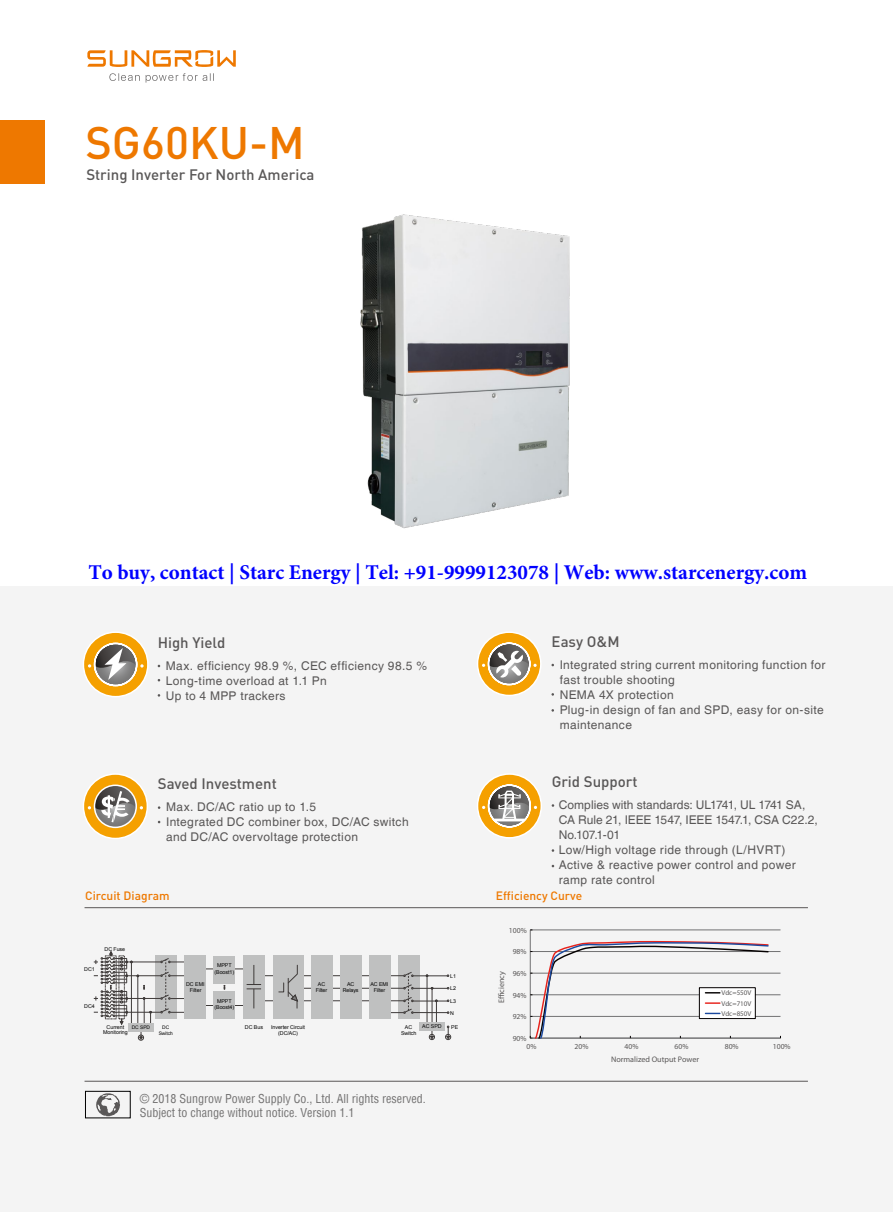
<style>
.page{position:relative;width:893px;height:1212px;background:#fff}
.page>*{position:absolute;margin:0;border:0;box-sizing:border-box;transform-origin:0 0}
.t1{font:500 45px "DIN";color:#ee7800}
.t2{font:700 21px "Minion Pro";color:#00f}
.t3{font:500 15px "DIN";color:#595757}
.t4{font:12px/15px "Helvetica";letter-spacing:.03em;color:#595757}
.t5{font:condensed 12px/14.4px "Helvetica";color:#727171}
.t6{font:500 12px "DIN";color:#ee7800}
.t7{font:700 8.1px "Helvetica Neue LT Std";color:#595757}
.t8{font:700 7.65px "Helvetica Neue LT Std";letter-spacing:.005em;color:#595757}
.t9{font:700 7.05px/10.4px "Helvetica Neue LT Std";color:#595757;text-align:justify}
.t10{font:5.25px/6.3px "Arial";letter-spacing:-.005em;color:#000;text-align:center}
.t11{font:4.95px/5.8px "Arial";letter-spacing:-.015em;color:#000;text-align:center}
</style>
<div class="page">
<svg style="left:109px;top:73px;width:31px;height:8px"></svg>
<svg style="left:146px;top:73px;width:68px;height:10px"></svg>
<svg style="left:87px;top:50px;width:149px;height:17px"></svg>
<div style="left:0;top:586px;width:893px;height:626px;background:#f4f4f4"></div>
<hr style="left:85px;top:1081px;width:723px;height:1px;background:#595757">
<img style="left:96px;top:1093px;width:24px;height:23px">
<div style="left:85px;top:1091px;width:45px;height:27px;border:1px solid #000"></div>
<hr style="left:85px;top:907px;width:723px;height:1px;background:#595757">
<svg style="left:83px;top:632px;width:65px;height:65px"></svg>
<div style="left:83px;top:631px;width:66px;height:66px;border:2px solid #fff;border-radius:50%"></div>
<svg style="left:88px;top:642px;width:56px;height:45px"></svg>
<svg style="left:477px;top:632px;width:64px;height:63px"></svg>
<div style="left:477px;top:631px;width:65px;height:65px;border:2px solid #fff;border-radius:50%"></div>
<svg style="left:482px;top:642px;width:55px;height:44px"></svg>
<svg style="left:477px;top:774px;width:64px;height:64px"></svg>
<div style="left:477px;top:773px;width:65px;height:65px;border:2px solid #fff;border-radius:50%"></div>
<svg style="left:482px;top:784px;width:55px;height:44px"></svg>
<div style="left:83px;top:774px;width:64px;height:64px;background:#f5a000;border-radius:50%"></div>
<div style="left:83px;top:773px;width:65px;height:66px;border:2px solid #fff;border-radius:50%"></div>
<div style="left:94px;top:784px;width:43px;height:44px;border:2px solid #fff;border-radius:50%"></div>
<svg style="left:88px;top:785px;width:55px;height:42px"></svg>
<div style="left:398px;top:955px;width:21px;height:63px;background:#bfc0c0"></div>
<hr style="left:296px;top:988px;width:108px;height:1px;background:#3e3a39">
<hr style="left:247px;top:975px;width:157px;height:1px;background:#3e3a39">
<hr style="left:248px;top:1000px;width:156px;height:1px;background:#3e3a39">
<hr style="left:191px;top:1005px;width:60px;height:1px;background:#3e3a39">
<hr style="left:191px;top:969px;width:60px;height:1px;background:#3e3a39">
<div style="left:155px;top:956px;width:21px;height:63px;background:#bfc0c0"></div>
<div style="left:214px;top:956px;width:21px;height:27px;background:#bfc0c0"></div>
<div style="left:214px;top:991px;width:21px;height:28px;background:#bfc0c0"></div>
<div style="left:311px;top:955px;width:21px;height:63px;background:#bfc0c0"></div>
<div style="left:340px;top:955px;width:21px;height:63px;background:#bfc0c0"></div>
<div style="left:273px;top:955px;width:30px;height:63px;background:#bfc0c0"></div>
<div style="left:243px;top:955px;width:22px;height:63px;background:#bfc0c0"></div>
<div style="left:369px;top:955px;width:21px;height:63px;background:#bfc0c0"></div>
<svg style="left:445px;top:1026px;width:6px;height:14px"></svg>
<hr style="left:432px;top:988px;width:1px;height:35px;background:#3e3a39">
<hr style="left:427px;top:976px;width:1px;height:46px;background:#3e3a39">
<svg style="left:429px;top:1000px;width:8px;height:40px"></svg>
<hr style="left:413px;top:1001px;width:34px;height:1px;background:#3e3a39">
<hr style="left:413px;top:988px;width:34px;height:1px;background:#3e3a39">
<hr style="left:413px;top:975px;width:34px;height:1px;background:#3e3a39">
<hr style="left:127px;top:975px;width:34px;height:1px;background:#3e3a39">
<hr style="left:127px;top:962px;width:34px;height:1px;background:#3e3a39">
<hr style="left:127px;top:1012px;width:34px;height:1px;background:#3e3a39">
<hr style="left:127px;top:998px;width:34px;height:1px;background:#3e3a39">
<svg style="left:278px;top:965px;width:20px;height:43px"></svg>
<svg style="left:247px;top:965px;width:14px;height:43px"></svg>
<svg style="left:94px;top:950px;width:58px;height:90px"></svg>
<hr style="left:413px;top:1012px;width:34px;height:1px;background:#3e3a39">
<svg style="left:390px;top:972px;width:23px;height:41px"></svg>
<svg style="left:161px;top:958px;width:24px;height:55px"></svg>
<div style="left:185px;top:956px;width:21px;height:63px;background:#bfc0c0"></div>
<div style="left:419px;top:1022px;width:26px;height:8px;background:#bfc0c0"></div>
<div style="left:128px;top:1023px;width:26px;height:8px;background:#bfc0c0"></div>
<hr style="left:530px;top:930px;width:250px;height:1px;background:#717172">
<hr style="left:530px;top:951px;width:250px;height:1px;background:#717172">
<hr style="left:530px;top:973px;width:250px;height:1px;background:#717172">
<hr style="left:530px;top:994px;width:250px;height:1px;background:#717172">
<hr style="left:530px;top:1016px;width:250px;height:1px;background:#717172">
<hr style="left:530px;top:930px;width:1px;height:108px;background:#717172">
<hr style="left:530px;top:1038px;width:250px;height:1px;background:#717172">
<svg style="left:530px;top:940px;width:239px;height:99px"></svg>
<img style="left:360px;top:214px;width:210px;height:315px">
<div style="left:0;top:120px;width:45px;height:64px;background:#ee7800"></div>
<h1 class="t1" style="left:85px;top:114px;width:221px">SG60KU-M</h1>
<p class="t3" style="left:86px;top:165px;width:230px">String Inverter For North America</p>
<h2 class="t2" style="left:88px;top:557px;width:720px">To buy, contact | Starc Energy | Tel: +91-9999123078 | Web: www.starcenergy.com</h2>
<p class="t3" style="left:158px;top:633px;width:69px">High Yield</p>
<p class="t4" style="left:166px;top:658px;width:263px">Max. efficiency 98.9 %, CEC efficiency 98.5 %<br>Long-time overload at 1.1 Pn<br>Up to 4 MPP trackers</p>
<p class="t3" style="left:158px;top:774px;width:120px">Saved Investment</p>
<p class="t4" style="left:166px;top:800px;width:244px">Max. DC/AC ratio up to 1.5<br>Integrated DC combiner box, DC/AC switch and DC/AC overvoltage protection</p>
<p class="t3" style="left:552px;top:632px;width:69px">Easy O&amp;M</p>
<p class="t4" style="left:560px;top:657px;width:267px">Integrated string current monitoring function for fast trouble shooting<br>NEMA 4X protection<br>Plug-in design of fan and SPD, easy for on-site maintenance</p>
<p class="t3" style="left:552px;top:772px;width:87px">Grid Support</p>
<p class="t4" style="left:559px;top:797px;width:261px">Complies with standards: UL1741, UL 1741 SA, CA Rule 21, IEEE 1547, IEEE 1547.1, CSA C22.2, No.107.1-01<br>Low/High voltage ride through (L/HVRT)<br>Active &amp; reactive power control and power ramp rate control</p>
<p class="t6" style="left:85px;top:888px;width:86px">Circuit Diagram</p>
<p class="t6" style="left:496px;top:888px;width:88px">Efficiency Curve</p>
<p class="t10" style="left:84px;top:966px;width:12px">DC1</p>
<p class="t10" style="left:84px;top:1003px;width:12px">DC4</p>
<p class="t10" style="left:105px;top:946px;width:22px">DC Fuse</p>
<p class="t10" style="left:186px;top:981px;width:20px">DC EMI<br>Filter</p>
<p class="t10" style="left:214px;top:962px;width:21px">MPPT (Boost1)</p>
<p class="t10" style="left:214px;top:998px;width:21px">MPPT (Boost4)</p>
<p class="t10" style="left:316px;top:981px;width:13px">AC<br>Filter</p>
<p class="t10" style="left:343px;top:981px;width:17px">AC<br>Relays</p>
<p class="t10" style="left:370px;top:981px;width:20px">AC EMI<br>Filter</p>
<p class="t11" style="left:132px;top:1024px;width:20px">DC SPD</p>
<p class="t10" style="left:422px;top:1023px;width:21px">AC SPD</p>
<p class="t10" style="left:401px;top:1024px;width:17px">AC<br>Switch</p>
<p class="t11" style="left:159px;top:1025px;width:16px">DC<br>Switch</p>
<p class="t10" style="left:245px;top:1024px;width:20px">DC Bus</p>
<p class="t10" style="left:271px;top:1024px;width:36px">Inverter Circuit (DC/AC)</p>
<p class="t10" style="left:103px;top:1025px;width:26px;line-height:4.3px">Current<br>Monitoring</p>
<p class="t10" style="left:450px;top:973px;width:7px">L1</p>
<p class="t10" style="left:450px;top:985px;width:7px">L2</p>
<p class="t10" style="left:450px;top:998px;width:7px">L3</p>
<p class="t10" style="left:450px;top:1009px;width:5px">N</p>
<p class="t10" style="left:451px;top:1024px;width:9px">PE</p>
<p class="t5" style="left:140px;top:1091px;width:287px">© 2018 Sungrow Power Supply Co., Ltd. All rights reserved.<br>Subject to change without notice. Version 1.1</p>
<p class="t8" style="left:509px;top:926px;width:19px">100%</p>
<p class="t8" style="left:513px;top:947px;width:15px">98%</p>
<p class="t8" style="left:513px;top:969px;width:15px">96%</p>
<p class="t7" style="left:497px;top:1003px;width:33px;rotate:-90deg">Efficiency</p>
<p class="t8" style="left:513px;top:991px;width:15px">94%</p>
<p class="t8" style="left:513px;top:1012px;width:15px">92%</p>
<p class="t8" style="left:513px;top:1034px;width:15px">90%</p>
<p class="t9" style="left:721px;top:988px;width:31px">Vdc=550V Vdc=710V Vdc=850V</p>
<p class="t8" style="left:526px;top:1042px;width:12px">0%</p>
<p class="t8" style="left:575px;top:1042px;width:15px">20%</p>
<p class="t8" style="left:625px;top:1042px;width:15px">40%</p>
<p class="t8" style="left:675px;top:1042px;width:15px">60%</p>
<p class="t8" style="left:725px;top:1042px;width:15px">80%</p>
<p class="t8" style="left:773px;top:1042px;width:19px">100%</p>
<p class="t7" style="left:611px;top:1055px;width:90px">Normalized Output Power</p>
</div>
